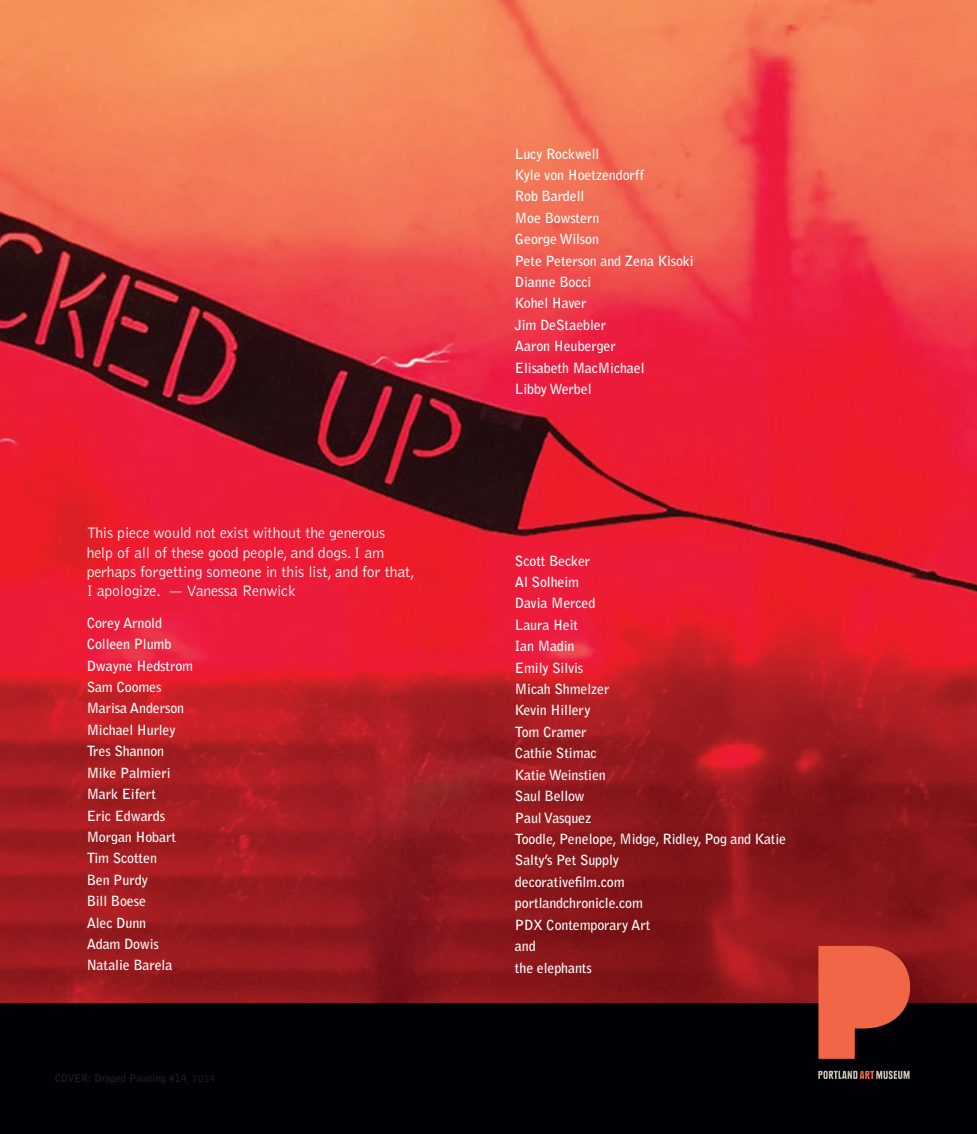
<style>
.page{position:relative;width:977px;height:1134px;background:#fff}
.page>*{position:absolute;margin:0;border:0;box-sizing:border-box;transform-origin:0 0}
.t1{font:300 15.75px/19.2px "Bell Gothic";letter-spacing:-.01em;color:#fff}
.t2{font:700 14px/21.3px "Bell Gothic";letter-spacing:-.01em;color:#fff}
.t3{font:700 10.5px "Bell Gothic";letter-spacing:-.01em;color:#231f20}
.s1{font-weight:300}
</style>
<div class="page">
<div style="left:0;top:0;width:976px;height:1134px;background:#000104"></div>
<img style="left:0;top:0;width:976px;height:1003px">
<svg style="left:818px;top:1071px;width:91px;height:8px"></svg>
<svg style="left:818px;top:946px;width:92px;height:113px"></svg>
<p class="t1" style="left:87px;top:524px;width:329px">This piece would not exist without the generous help of all of these good people, and dogs. I am perhaps forgetting someone in this list, and for that, I apologize. — Vanessa Renwick</p>
<p class="t2" style="left:87px;top:612px;width:108px">Corey Arnold<br>Colleen Plumb<br>Dwayne Hedstrom<br>Sam Coomes<br>Marisa Anderson<br>Michael Hurley<br>Tres Shannon<br>Mike Palmieri<br>Mark Eifert<br>Eric Edwards<br>Morgan Hobart<br>Tim Scotten<br>Ben Purdy<br>Bill Boese<br>Alec Dunn<br>Adam Dowis<br>Natalie Barela</p>
<p class="t3" style="left:55px;top:1072px;width:162px">COVER: Draped Painting #14<span class="s1">, 2014</span></p>
<p class="t2" style="left:515px;top:143px;width:180px">Lucy Rockwell<br>Kyle von Hoetzendorff<br>Rob Bardell<br>Moe Bowstern<br>George Wilson<br>Pete Peterson and Zena Kisoki<br>Dianne Bocci<br>Kohel Haver<br>Jim DeStaebler<br>Aaron Heuberger<br>Elisabeth MacMichael<br>Libby Werbel</p>
<p class="t2" style="left:515px;top:550px;width:273px">Scott Becker<br>Al Solheim<br>Davia Merced<br>Laura Heit<br>Ian Madin<br>Emily Silvis<br>Micah Shmelzer<br>Kevin Hillery<br>Tom Cramer<br>Cathie Stimac<br>Katie Weinstien<br>Saul Bellow<br>Paul Vasquez<br>Toodle, Penelope, Midge, Ridley, Pog and Katie<br>Salty’s Pet Supply<br>decorativefilm.com<br>portlandchronicle.com<br>PDX Contemporary Art<br>and<br>the elephants</p>
</div>
